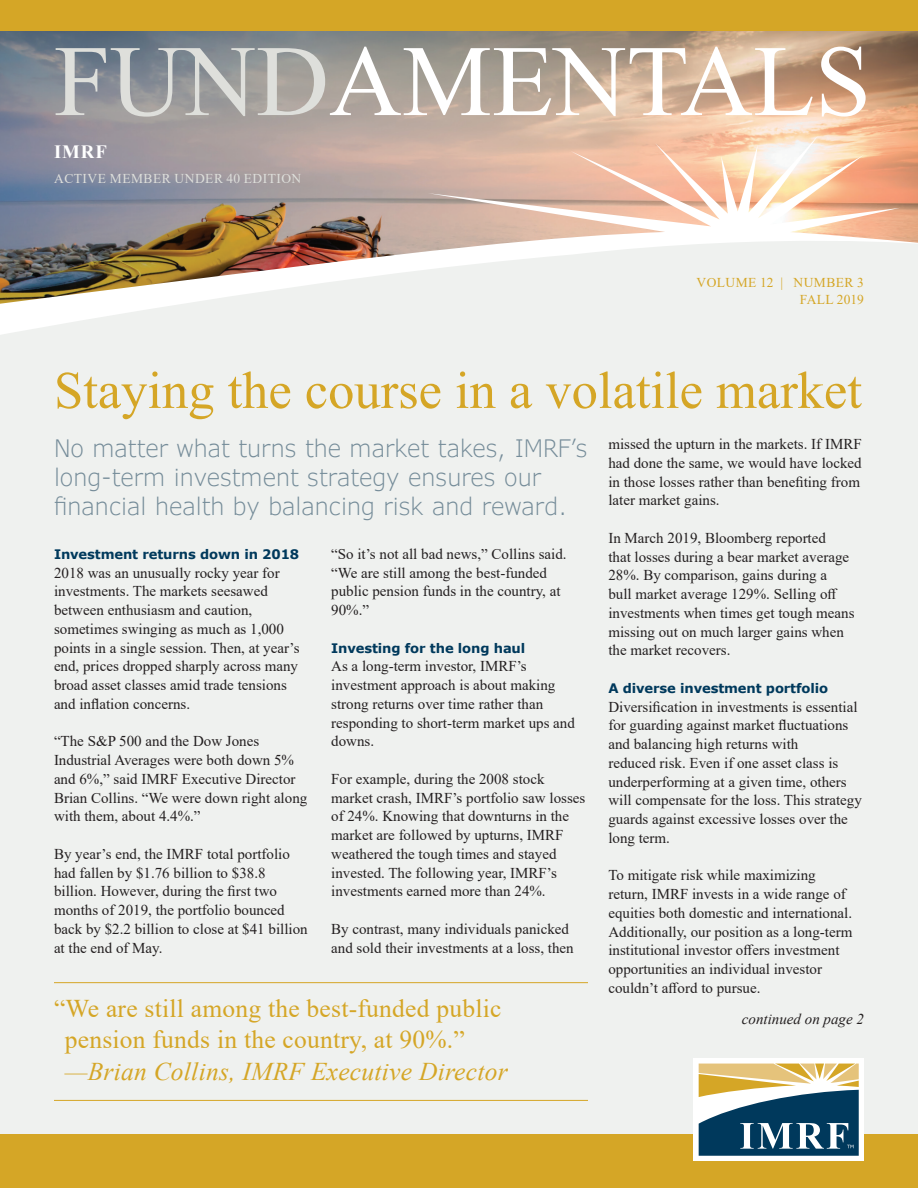
<style>
.page{position:relative;width:918px;height:1188px;background:#fff}
.page>*{position:absolute;margin:0;border:0;box-sizing:border-box;transform-origin:0 0}
.t1{font:101.1px "Times New Roman";color:#fff}
.t2{font:52.5px "Times New Roman";color:#d5a626}
.Pull_quote_-_Yellow{font:25.5px/31.5px "Times New Roman";letter-spacing:.01em;color:#d5a626}
.Lead_Paragraph{font:300 24px/29px "Verdana Pro";color:#758c99}
.t3{font:700 18.75px "Times New Roman";color:#fff}
.Story_Text{font:15px/18.8px "Times New Roman";color:#231f20}
.t4{font:italic 15px "Times New Roman";color:#231f20}
.t5{font:13.5px "Times New Roman";letter-spacing:.035em;color:#dedfdb}
.t6{font:13.5px "Times New Roman";letter-spacing:.035em;color:#d5a626}
.t7{font:13.5px "Times New Roman";color:#d5a626}
.Subhead_-_Dark_Blue{font:700 13.2px "Verdana";letter-spacing:-.01em;color:#00395c}
.s1{color:#dedfdb}
.s2{font-style:italic}
</style>
<div class="page">
<div style="left:0;top:1134px;width:918px;height:54px;background:#d5a626"></div>
<img style="left:0;top:30px;width:918px;height:202px">
<div style="left:0;top:232px;width:918px;height:902px;background:#eff1ef"></div>
<div style="left:0;top:0;width:918px;height:30px;background:#d5a626"></div>
<div style="left:693px;top:1058px;width:171px;height:103px;background:#fff"></div>
<svg style="left:699px;top:1064px;width:160px;height:92px"></svg>
<hr style="left:54px;top:982px;width:534px;height:1px;background:#d5a626">
<hr style="left:54px;top:1100px;width:534px;height:1px;background:#d5a626">
<p class="t1" style="left:54px;top:10px;width:819px"><span class="s1">FUND</span>AMENTALS</p>
<p class="t3" style="left:54px;top:138px;width:54px">IMRF</p>
<p class="t5" style="left:54px;top:169px;width:249px">ACTIVE MEMBER UNDER 40 EDITION</p>
<p class="t6" style="left:696px;top:273px;width:169px">VOLUME 12 | NUMBER 3</p>
<p class="t7" style="left:800px;top:289px;width:66px">FALL 2019</p>
<p class="t2" style="left:54px;top:353px;width:809px">Staying the course in a volatile market</p>
<p class="Lead_Paragraph" style="left:54px;top:434px;width:535px">No matter what turns the market takes, IMRF’s long-term investment strategy ensures our financial health by balancing risk and reward.</p>
<p class="Story_Text" style="left:608px;top:434px;width:255px;text-align:justify">missed the upturn in the markets. If IMRF had done the same, we would have locked in those losses rather than benefiting from later market gains.</p>
<p class="Story_Text" style="left:608px;top:528px;width:248px">In March 2019, Bloomberg reported<br>that losses during a bear market average 28%. By comparison, gains during a<br>bull market average 129%. Selling off investments when times get tough means missing out on much larger gains when the market recovers.</p>
<p class="Subhead_-_Dark_Blue" style="left:608px;top:679px;width:221px">A diverse investment portfolio</p>
<p class="Story_Text" style="left:608px;top:697px;width:255px">Diversification in investments is essential for guarding against market fluctuations and balancing high returns with<br>reduced risk. Even if one asset class is underperforming at a given time, others will compensate for the loss. This strategy guards against excessive losses over the long term.</p>
<p class="Story_Text" style="left:608px;top:866px;width:246px">To mitigate risk while maximizing return, IMRF invests in a wide range of equities both domestic and international.<br>Additionally, our position as a long-term institutional investor offers investment opportunities an individual investor couldn’t afford to pursue.</p>
<p class="t4" style="left:742px;top:1009px;width:124px">continued on page 2</p>
<p class="Story_Text" style="left:331px;top:544px;width:237px">“So it’s not all bad news,” Collins said. “We are still among the best-funded public pension funds in the country, at<br>90%.”</p>
<p class="Subhead_-_Dark_Blue" style="left:331px;top:638px;width:196px">Investing for the long haul</p>
<p class="Story_Text" style="left:331px;top:656px;width:245px">As a long-term investor, IMRF’s investment approach is about making strong returns over time rather than responding to short-term market ups and downs.</p>
<p class="Story_Text" style="left:331px;top:769px;width:256px">For example, during the 2008 stock market crash, IMRF’s portfolio saw losses of 24%. Knowing that downturns in the market are followed by upturns, IMRF weathered the tough times and stayed invested. The following year, IMRF’s investments earned more than 24%.</p>
<p class="Story_Text" style="left:331px;top:919px;width:244px">By contrast, many individuals panicked and sold their investments at a loss, then</p>
<p class="Subhead_-_Dark_Blue" style="left:54px;top:545px;width:247px">Investment returns down in 2018</p>
<p class="Story_Text" style="left:54px;top:563px;width:247px">2018 was an unusually rocky year for investments. The markets seesawed between enthusiasm and caution, sometimes swinging as much as 1,000 points in a single session. Then, at year’s end, prices dropped sharply across many broad asset classes amid trade tensions and inflation concerns.</p>
<p class="Story_Text" style="left:54px;top:731px;width:255px">“The S&amp;P 500 and the Dow Jones Industrial Averages were both down 5% and 6%,” said IMRF Executive Director Brian Collins. “We were down right along with them, about 4.4%.”</p>
<p class="Story_Text" style="left:54px;top:844px;width:255px">By year’s end, the IMRF total portfolio had fallen by $1.76 billion to $38.8 billion. However, during the first two months of 2019, the portfolio bounced back by $2.2 billion to close at $41 billion at the end of May.</p>
<p class="Pull_quote_-_Yellow" style="left:65px;top:992px;width:444px;text-indent:-11px">“We are still among the best-funded public pension funds in the country, at 90%.” <span class="s2">—Brian Collins, IMRF Executive Director</span></p>
</div>
